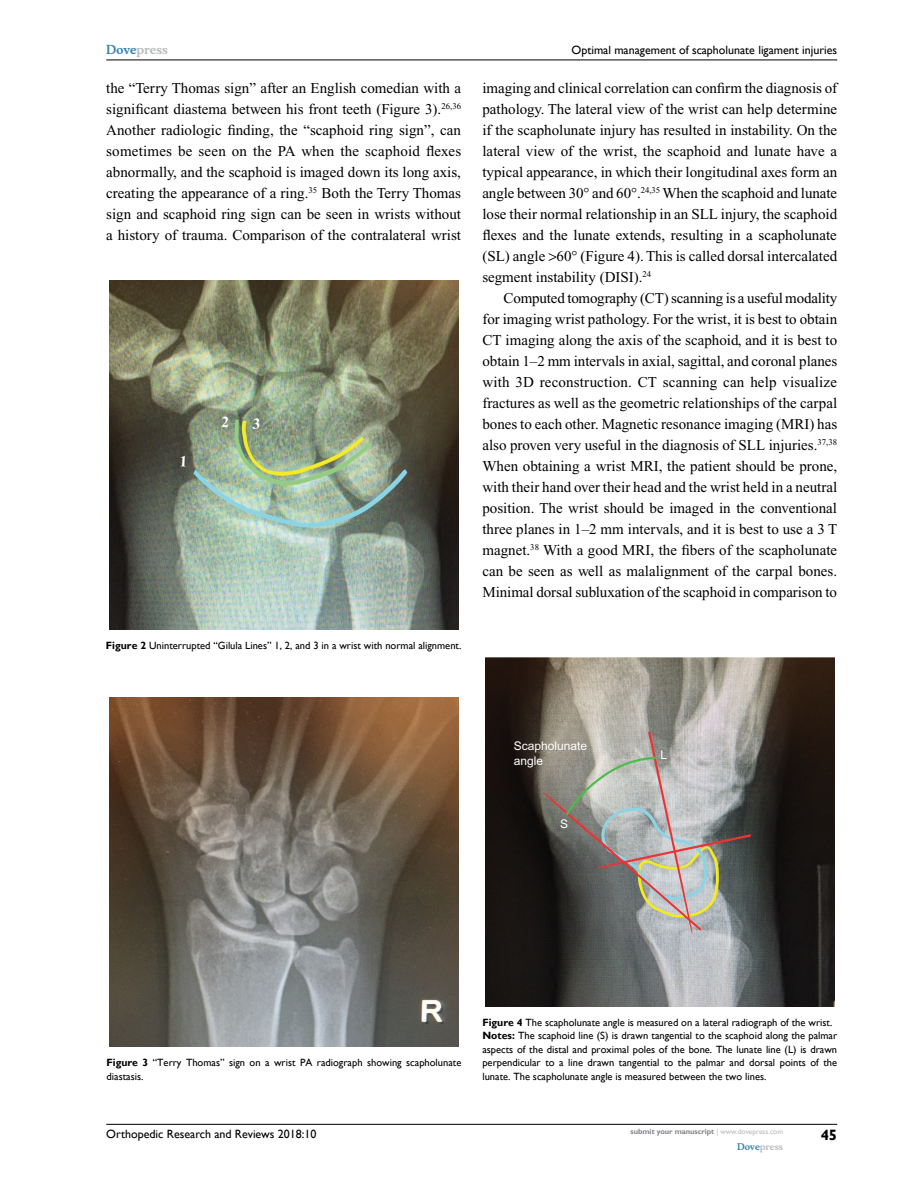
<style>
.page{position:relative;width:918px;height:1188px;background:#fff}
.page>*{position:absolute;margin:0;border:0;box-sizing:border-box;transform-origin:0 0}
.t1{font:15px/21px "Times New Roman";color:#000;text-align:justify}
.t2{font:700 15px "Gill Sans";color:#000}
.t3{font:12px "Gill Sans";color:#000}
.t4{font:12px/14.4px "Arial";color:#fff}
.t5{font:700 12px "Musee";color:#b8babc}
.t6{font:10.5px/13.5px "Gill Sans";color:#000}
.t7{font:700 9px "Musee";color:#b8babc}
.t8{font:700 7.5px "Gill Sans";color:#808285}
.s1{color:#3785ad}
.s2{font-weight:700}
.s3{font-weight:400;color:#b8babc}
</style>
<div class="page">
<hr style="left:106px;top:1124px;width:731px;height:1px;background:#000">
<hr style="left:106px;top:60px;width:731px;height:1px;background:#000">
<img style="left:109px;top:280px;width:349px;height:349px">
<img style="left:110px;top:698px;width:348px;height:349px">
<img style="left:485px;top:657px;width:349px;height:349px">
<p class="t5" style="left:106px;top:43px;width:63px"><span class="s1">Dove</span>press</p>
<p class="t3" style="left:572px;top:43px;width:267px">Optimal management of scapholunate ligament injuries</p>
<p class="t1" style="left:106px;top:77px;width:356px">the “Terry Thomas sign” after an English comedian with a significant diastema between his front teeth (Figure 3).<sup>26,36<br></sup>Another radiologic finding, the “scaphoid ring sign”, can sometimes be seen on the PA when the scaphoid flexes abnormally, and the scaphoid is imaged down its long axis, creating the appearance of a ring.<sup>35</sup> Both the Terry Thomas sign and scaphoid ring sign can be seen in wrists without a history of trauma. Comparison of the contralateral wrist</p>
<p class="t1" style="left:482px;top:77px;width:356px">imaging and clinical correlation can confirm the diagnosis of pathology. The lateral view of the wrist can help determine if the scapholunate injury has resulted in instability. On the lateral view of the wrist, the scaphoid and lunate have a typical appearance, in which their longitudinal axes form an angle between 30° and 60°.<sup>24,35</sup> When the scaphoid and lunate lose their normal relationship in an SLL injury, the scaphoid flexes and the lunate extends, resulting in a scapholunate (SL) angle 60° (Figure 4). This is called dorsal intercalated segment instability (DISI).<sup>24</sup></p>
<p class="t1" style="left:482px;top:287px;width:356px;text-indent:21px">Computed tomography (CT) scanning is a useful modality for imaging wrist pathology. For the wrist, it is best to obtain CT imaging along the axis of the scaphoid, and it is best to obtain 1–2 mm intervals in axial, sagittal, and coronal planes with 3D reconstruction. CT scanning can help visualize fractures as well as the geometric relationships of the carpal bones to each other. Magnetic resonance imaging (MRI) has also proven very useful in the diagnosis of SLL injuries.<sup>37,38<br></sup>When obtaining a wrist MRI, the patient should be prone, with their hand over their head and the wrist held in a neutral position. The wrist should be imaged in the conventional three planes in 1–2 mm intervals, and it is best to use a 3 T magnet.<sup>38</sup> With a good MRI, the fibers of the scapholunate can be seen as well as malalignment of the carpal bones.<br>Minimal dorsal subluxation of the scaphoid in comparison to</p>
<p class="t6" style="left:106px;top:639px;width:357px"><span class="s2">Figure 2</span> Uninterrupted “Gilula Lines” 1, 2, and 3 in a wrist with normal alignment.</p>
<p class="t4" style="left:514px;top:739px;width:75px">Scapholunate angle</p>
<p class="t4" style="left:560px;top:817px;width:10px">S</p>
<p class="t4" style="left:660px;top:747px;width:8px">L</p>
<p class="t6" style="left:107px;top:1056px;width:356px"><span class="s2">Figure 3</span> “Terry Thomas” sign on a wrist PA radiograph showing scapholunate diastasis.</p>
<p class="t6" style="left:482px;top:1015px;width:356px"><span class="s2">Figure 4</span> The scapholunate angle is measured on a lateral radiograph of the wrist.<br><span class="s2">Notes:</span> The scaphoid line (S) is drawn tangential to the scaphoid along the palmar aspects of the distal and proximal poles of the bone. The lunate line (L) is drawn perpendicular to a line drawn tangential to the palmar and dorsal points of the lunate. The scapholunate angle is measured between the two lines.</p>
<p class="t3" style="left:106px;top:1127px;width:212px">Orthopedic Research and Reviews 2018:10</p>
<p class="t8" style="left:631px;top:1127px;width:154px">submit your manuscript <span class="s3">| www.dovepress.com</span></p>
<p class="t7" style="left:737px;top:1141px;width:48px"><span class="s1">Dove</span>press</p>
<p class="t2" style="left:821px;top:1126px;width:18px">45</p>
</div>
